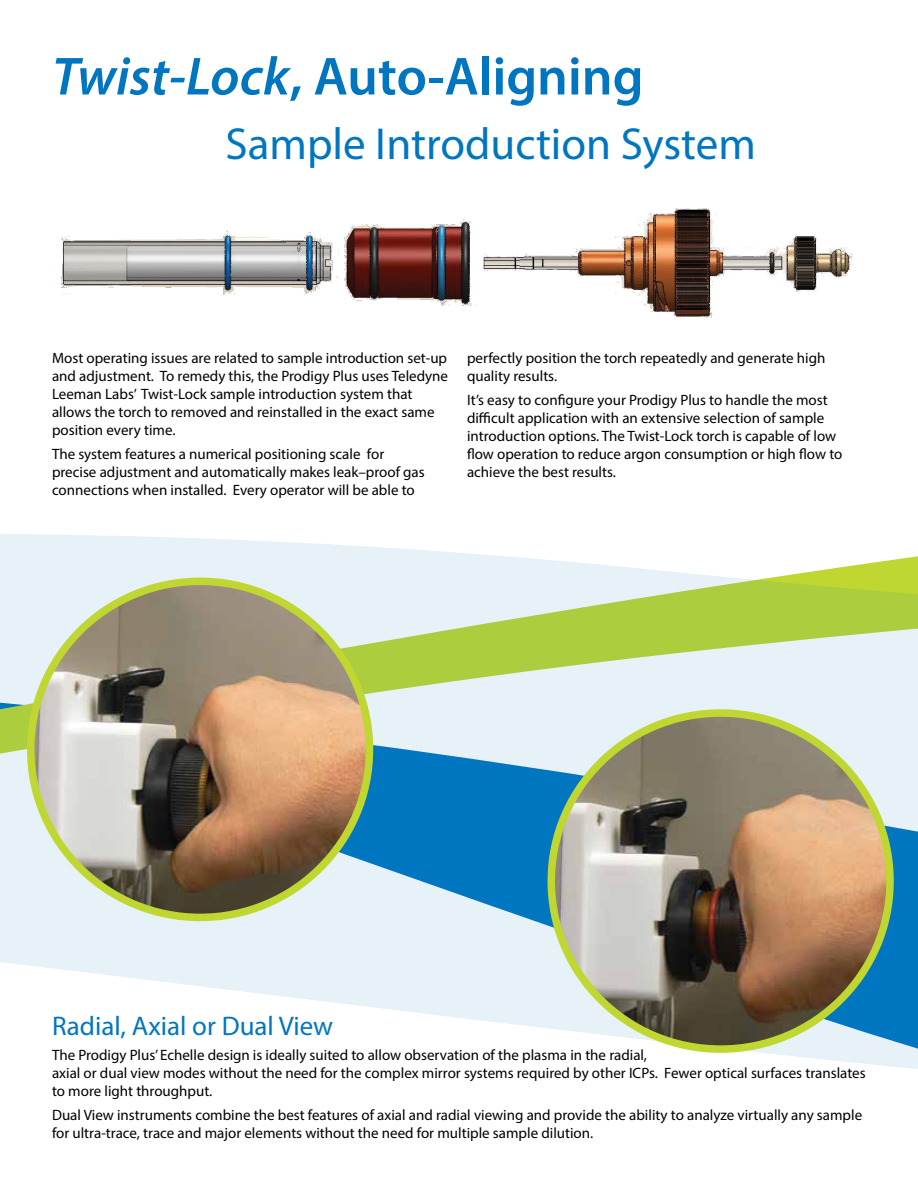
<style>
.page{position:relative;width:918px;height:1188px;background:#fff}
.page>*{position:absolute;margin:0;border:0;box-sizing:border-box;transform-origin:0 0}
.t1{font:600 54px "Myriad Pro";color:#0076c0}
.t2{font:45px "Myriad Pro";color:#0076c0}
.t3{font:27px "Myriad Pro";color:#0076c0}
.t4{font:15px/18px "Myriad Pro";color:#000}
.s1{font-style:italic}
</style>
<div class="page">
<svg style="left:0;top:534px;width:918px;height:535px;fill:#e6f1f8"></svg>
<img style="left:61px;top:208px;width:792px;height:110px">
<img style="left:31px;top:581px;width:338px;height:336px">
<div style="left:27px;top:578px;width:346px;height:343px;border:8px solid #bfd730;border-radius:50%"></div>
<img style="left:551px;top:713px;width:339px;height:336px">
<div style="left:548px;top:709px;width:346px;height:344px;border:8px solid #bfd730;border-radius:50%"></div>
<h1 class="t1" style="left:52px;top:42px;width:593px"><span class="s1">Twist-Lock</span>, Auto-Aligning</h1>
<h2 class="t2" style="left:225px;top:116px;width:532px">Sample Introduction System</h2>
<p class="t4" style="left:52px;top:349px;width:398px">Most operating issues are related to sample introduction set-up and adjustment. To remedy this, the Prodigy Plus uses Teledyne Leeman Labs’ Twist-Lock sample introduction system that allows the torch to removed and reinstalled in the exact same position every time.</p>
<p class="t4" style="left:52px;top:445px;width:374px">The system features a numerical positioning scale for precise adjustment and automatically makes leak–proof gas connections when installed. Every operator will be able to</p>
<p class="t4" style="left:467px;top:349px;width:360px">perfectly position the torch repeatedly and generate high quality results.</p>
<p class="t4" style="left:467px;top:391px;width:377px">It’s easy to configure your Prodigy Plus to handle the most difficult application with an extensive selection of sample introduction options. The Twist-Lock torch is capable of low flow operation to reduce argon consumption or high flow to achieve the best results.</p>
<h3 class="t3" style="left:52px;top:1010px;width:283px">Radial, Axial or Dual View</h3>
<p class="t4" style="left:52px;top:1046px;width:815px">The Prodigy Plus’ Echelle design is ideally suited to allow observation of the plasma in the radial,<br>axial or dual view modes without the need for the complex mirror systems required by other ICPs. Fewer optical surfaces translates to more light throughput.</p>
<p class="t4" style="left:52px;top:1106px;width:812px">Dual View instruments combine the best features of axial and radial viewing and provide the ability to analyze virtually any sample for ultra-trace, trace and major elements without the need for multiple sample dilution.</p>
</div>
